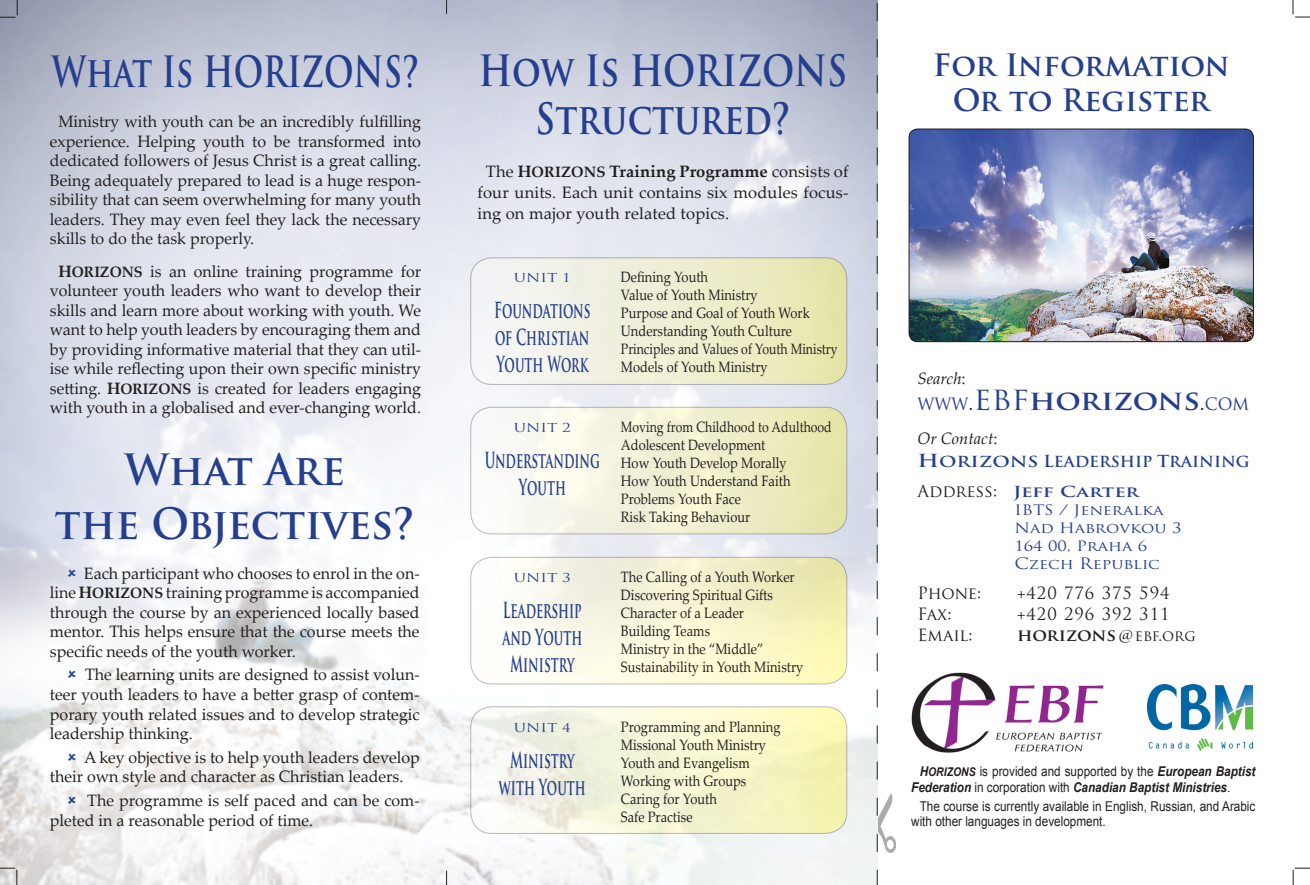
<style>
.page{position:relative;width:1310px;height:885px;background:#fff}
.page>*{position:absolute;margin:0;border:0;box-sizing:border-box;transform-origin:0 0}
.t1{font:700 42px/48px "Trajan Pro";color:#253f8e;text-align:center;scale:.83 1}
.t2{font:700 42px/54px "Trajan Pro";color:#253f8e;text-align:center}
.t3{font:700 42px "Trajan Pro";color:#253f8e;scale:.76 1}
.t4{font:700 30px/34.5px "Trajan Pro";color:#253f8e;text-align:center}
.t5{font:700 27px "Trajan Pro";color:#253f8e;scale:1.14 1}
.t6{font:700 21.6px/27px "Trajan Pro";color:#253f8e;text-align:center;scale:.58 1}
.t7{font:16.5px/19.5px "Palatino Linotype";color:#231f20;text-align:justify}
.t8{font:16.5px "Trajan Pro";letter-spacing:.06em;color:#231f20}
.t9{font:italic 16.5px "Palatino Linotype";color:#231f20}
.t10{font:700 16.5px "Trajan Pro";color:#231f20;scale:1.08 1}
.t11{font:15px/18px "Palatino Linotype";color:#231f20;scale:.86 1}
.t12{font:15px/18px "Palatino Linotype";color:#231f20;scale:.82 1}
.t13{font:700 14.85px/30px "Trajan Pro";color:#253f8e;scale:1.27 1}
.t14{font:14.1px/18px "Trajan Pro";color:#253f8e;scale:1.18 1}
.t15{font:italic 700 13.5px/16.5px "Arial";color:#231f20;scale:.87 1}
.t16{font:13.5px/15px "Arial";color:#231f20;scale:.87 1}
.t17{font:12px "Trajan Pro";color:#253f8e;scale:1.25 1}
.s1{font-weight:700}
.s2{font-weight:700;font-size:15px}
.s3{font-style:normal}
.s4{font-weight:400;font-size:19.5px}
.s5{font-weight:400;font-size:19.5px;color:#231f20}
.s6{font-weight:400}
.s7{font-size:17.55px}
.s8{font-size:16.2px}
.s9{font-weight:400;font-size:16.5px;color:#231f20}
.s10{font-size:15.3px}
.s11{font-weight:400;font-size:15px}
.s12{font-size:12px}
.s13{font-weight:400;font-style:normal}
</style>
<div class="page">
<img style="left:878px;top:793px;width:18px;height:59px">
<img style="left:0;top:0;width:877px;height:884px">
<div style="left:471px;top:258px;width:376px;height:126px;background:linear-gradient(to right,#f5f6fc,#e8e6ad);border-radius:21px"></div>
<div style="left:470px;top:257px;width:377px;height:127px;border:1px solid #231f20;border-radius:21px"></div>
<div style="left:471px;top:407px;width:376px;height:127px;background:linear-gradient(to right,#fdfdff,#e7e6ad);border-radius:21px"></div>
<div style="left:470px;top:407px;width:377px;height:127px;border:1px solid #231f20;border-radius:21px"></div>
<div style="left:471px;top:557px;width:376px;height:127px;background:linear-gradient(to right,#fdfcff,#f3efb2);border-radius:21px"></div>
<div style="left:470px;top:557px;width:377px;height:127px;border:1px solid #231f20;border-radius:21px"></div>
<div style="left:471px;top:706px;width:376px;height:127px;background:linear-gradient(to right,#f3f4f6,#f8f6b5);border-radius:21px"></div>
<div style="left:470px;top:706px;width:377px;height:127px;border:1px solid #231f20;border-radius:21px"></div>
<svg style="left:877px;top:3px;width:1px;height:881px"></svg>
<img style="left:909px;top:129px;width:344px;height:212px">
<div style="left:909px;top:129px;width:344px;height:213px;border:1px solid #231f20;border-radius:9px"></div>
<img style="left:1147px;top:684px;width:106px;height:66px">
<img style="left:911px;top:672px;width:193px;height:81px">
<svg style="left:0;top:0;width:18px;height:18px"></svg>
<svg style="left:1292px;top:0;width:18px;height:18px"></svg>
<svg style="left:1293px;top:867px;width:17px;height:17px"></svg>
<svg style="left:0;top:867px;width:18px;height:17px"></svg>
<svg style="left:446px;top:870px;width:1px;height:14px"></svg>
<svg style="left:446px;top:0;width:1px;height:14px"></svg>
<svg style="left:68px;top:568px;width:8px;height:8px"></svg>
<svg style="left:68px;top:670px;width:8px;height:8px"></svg>
<svg style="left:68px;top:752px;width:8px;height:8px"></svg>
<svg style="left:68px;top:796px;width:8px;height:7px"></svg>
<h1 class="t3" style="left:52px;top:45px;width:485px">What Is HORIZONS?</h1>
<p class="t7" style="left:50px;top:111px;width:372px;text-indent:8px">Ministry with youth can be an incredibly fulfilling experience. Helping youth to be transformed into dedicated followers of Jesus Christ is a great calling.<br>Being adequately prepared to lead is a huge respon&shy;sibility that can seem overwhelming for many youth leaders. They may even feel they lack the necessary skills to do the task properly.</p>
<p class="t7" style="left:50px;top:261px;width:373px;text-align:center"><span class="s1">H</span><span class="s2">ORIZONS</span> is an online training programme for volunteer youth leaders who want to develop their skills and learn more about working with youth. We want to help youth leaders by encouraging them and by providing informative material that they can util&shy;ise while reflecting upon their own specific ministry setting. <span class="s1">H</span><span class="s2">ORIZONS</span> is created for leaders engaging with youth in a globalised and ever-changing world.</p>
<h1 class="t2" style="left:55px;top:443px;width:362px">What Are<br>the Objectives?</h1>
<p class="t7" style="left:50px;top:562px;width:371px;text-indent:34px">Each participant who chooses to enrol in the on&shy;line <span class="s1">H</span><span class="s2">ORIZONS</span> training programme is accompanied through the course by an experienced locally based mentor. This helps ensure that the course meets the specific needs of the youth worker.</p>
<p class="t7" style="left:50px;top:664px;width:371px;text-indent:35px">The learning units are designed to assist volun&shy;teer youth leaders to have a better grasp of contem&shy;porary youth related issues and to develop strategic leadership thinking.</p>
<p class="t7" style="left:50px;top:746px;width:371px;text-indent:34px">A key objective is to help youth leaders develop their own style and character as Christian leaders.</p>
<p class="t7" style="left:50px;top:790px;width:371px;text-indent:37px">The programme is self paced and can be com&shy;pleted in a reasonable period of time.</p>
<h1 class="t1" style="left:478px;top:48px;width:446px">How Is HORIZONS<br>Structured?</h1>
<p class="t7" style="left:477px;top:160px;width:373px;line-height:21.3px;text-indent:9px">The <span class="s1">H</span><span class="s2">ORIZONS</span> <span class="s1">Training Programme</span> consists of four units. Each unit contains six modules focus&shy;ing on major youth related topics.</p>
<p class="t17" style="left:514px;top:270px;width:47px">UNIT 1</p>
<h3 class="t6" style="left:494px;top:297px;width:167px;text-align:justify">Foundations of Christian Youth Work</h3>
<p class="t17" style="left:514px;top:420px;width:47px">UNIT 2</p>
<h3 class="t6" style="left:485px;top:447px;width:200px">Understanding<br>Youth</h3>
<p class="t17" style="left:514px;top:570px;width:47px">UNIT 3</p>
<h3 class="t6" style="left:502px;top:597px;width:139px">Leadership and Youth<br>Ministry</h3>
<p class="t17" style="left:514px;top:720px;width:47px">UNIT 4</p>
<h3 class="t6" style="left:499px;top:747px;width:151px">Ministry with Youth</h3>
<p class="t11" style="left:621px;top:267px;width:253px">Defining Youth<br>Value of Youth Ministry<br>Purpose and Goal of Youth Work<br>Understanding Youth Culture<br>Principles and Values of Youth Ministry<br>Models of Youth Ministry</p>
<p class="t12" style="left:621px;top:417px;width:259px">Moving from Childhood to Adulthood<br>Adolescent Development<br>How Youth Develop Morally<br>How Youth Understand Faith<br>Problems Youth Face<br>Risk Taking Behaviour</p>
<p class="t11" style="left:621px;top:567px;width:214px">The Calling of a Youth Worker<br>Discovering Spiritual Gifts<br>Character of a Leader<br>Building Teams<br>Ministry in the “Middle”<br>Sustainability in Youth Ministry</p>
<p class="t11" style="left:621px;top:717px;width:187px">Programming and Planning<br>Missional Youth Ministry<br>Youth and Evangelism<br>Working with Groups<br>Caring for Youth<br>Safe Practise</p>
<h2 class="t4" style="left:933px;top:49px;width:298px">For Information<br>Or to Register</h2>
<p class="t9" style="left:917px;top:366px;width:50px">Search<span class="s3">:</span></p>
<h3 class="t5" style="left:917px;top:383px;width:292px"><span class="s4">www</span><span class="s5">.</span><span class="s6">EBF</span>horizons<span class="s5">.</span><span class="s4">com</span></h3>
<p class="t9" style="left:917px;top:426px;width:82px">Or Contact<span class="s3">:</span></p>
<p class="t13" style="left:917px;top:446px;width:263px"><span class="s7">H</span>ORIZONS <span class="s8">L</span>EADERSHIP <span class="s8">T</span>RAINING<br><span class="s9">Address:</span> Jeff Carter</p>
<p class="t14" style="left:1014px;top:500px;width:143px">IBTS / Jeneralka<br>Nad Habrovkou 3<br>164 00, Praha 6<br><span class="s10">C</span>zech <span class="s10">R</span>epublic</p>
<p class="t8" style="left:917px;top:582px;width:65px">Phone:</p>
<p class="t8" style="left:1017px;top:582px;width:154px">+420 776 375 594</p>
<p class="t8" style="left:917px;top:603px;width:35px">Fax:</p>
<p class="t8" style="left:1017px;top:603px;width:154px">+420 296 392 311</p>
<p class="t8" style="left:917px;top:624px;width:56px">Email:</p>
<p class="t10" style="left:1017px;top:624px;width:167px">horizons<span class="s6">@</span><span class="s11">ebf.org</span></p>
<p class="t15" style="left:911px;top:763px;width:397px;text-indent:9px">H<span class="s12">ORIZONS</span> <span class="s13">is provided and supported by the</span> European Baptist<br>Federation <span class="s13">in corporation with</span> Canadian Baptist Ministries<span class="s13">.</span></p>
<p class="t16" style="left:911px;top:799px;width:397px;text-indent:9px">The course is currently available in English, Russian, and Arabic with other languages in development.</p>
</div>
